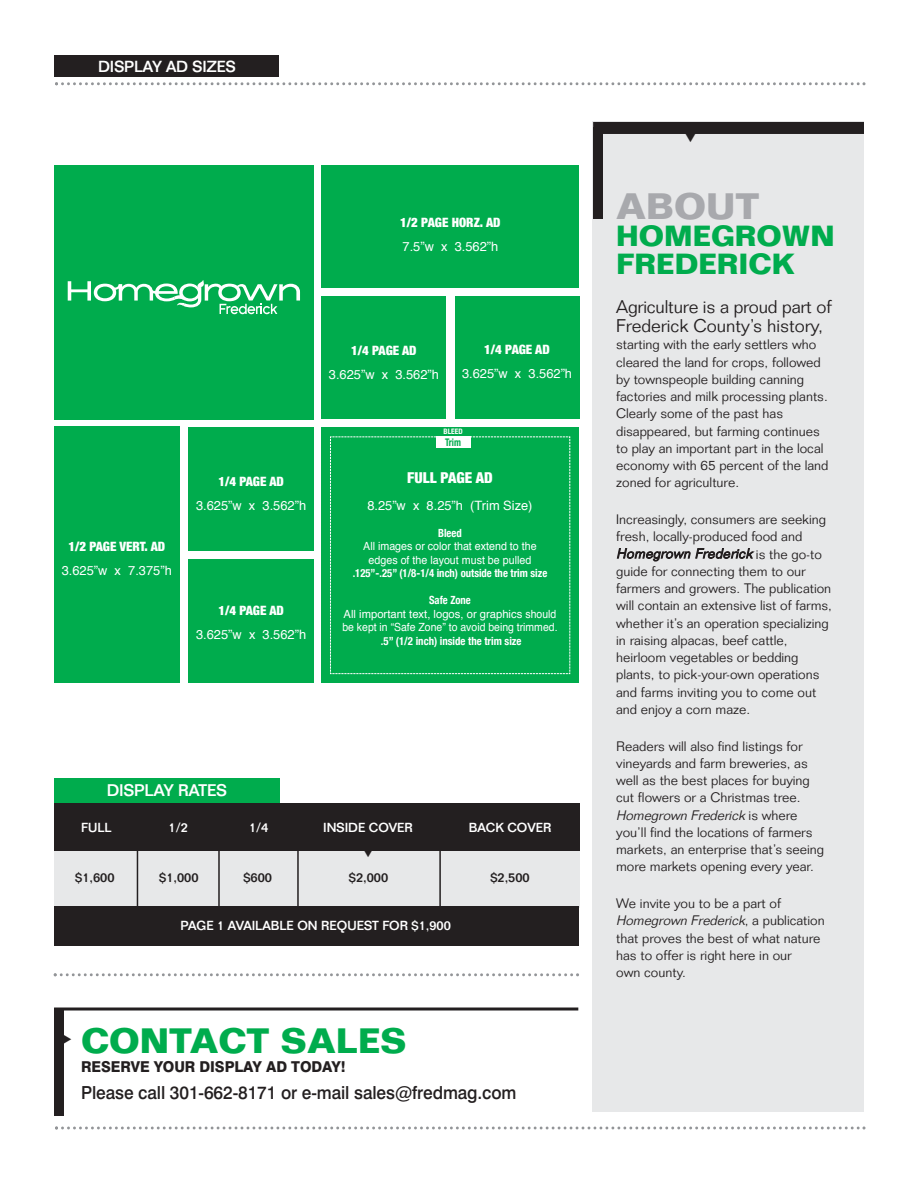
<style>
.page{position:relative;width:918px;height:1188px;background:#fff}
.page>*{position:absolute;margin:0;border:0;box-sizing:border-box;transform-origin:0 0}
.t1{font:700 36px "Folio";color:#a8a9ad}
.t2{font:700 34.5px "Folio";color:#00ac4d}
.t3{font:700 28.5px/27.2px "Folio";color:#00ac4d}
.t4{font:300 18px/19.5px "Folio";letter-spacing:-.005em;color:#231f20}
.t5{font:500 18px "Swiss 721 BT";letter-spacing:-.005em;color:#231f20;scale:.96 1}
.t6{font:500 16.5px "Folio";color:#fff}
.t7{font:500 15.75px "Folio";color:#fff}
.t8{font:800 15px "Swiss 721 BT";letter-spacing:-.005em;color:#231f20;scale:.96 1}
.t9{font:900 condensed 15px "Helvetica Neue";color:#fff}
.t10{font:300 13.5px/17.2px "Folio";color:#231f20}
.t11{font:12.9px "Helvetica";color:#fff}
.t12{font:900 condensed 12.9px "Helvetica Neue";color:#fff}
.t13{font:500 12.9px "Folio";color:#fff}
.t14{font:500 12.9px "Folio";color:#231f20}
.t15{font:11.25px/13.5px "Helvetica";color:#fff}
.t16{font:11.25px/13.5px "Helvetica";color:#fff;text-align:center;scale:.95 1}
.t17{font:700 condensed 11.25px "Helvetica Neue";color:#fff;scale:.95 1}
.t18{font:700 condensed 11.25px "Helvetica Neue";color:#fff;scale:.96 1}
.t19{font:700 condensed 10.5px "Helvetica Neue";color:#00ac4d;scale:.87 1}
.t20{font:700 condensed 7.5px "Helvetica Neue";color:#fff}
.s1{font-style:italic}
</style>
<div class="page">
<hr style="left:54px;top:1008px;width:524px;height:3px;background:#231f20">
<div style="left:54px;top:165px;width:260px;height:254px;background:#00ac4d"></div>
<div style="left:322px;top:165px;width:257px;height:123px;background:#00ac4d"></div>
<div style="left:322px;top:296px;width:124px;height:123px;background:#00ac4d"></div>
<div style="left:455px;top:296px;width:124px;height:123px;background:#00ac4d"></div>
<div style="left:54px;top:427px;width:126px;height:256px;background:#00ac4d"></div>
<div style="left:188px;top:559px;width:126px;height:124px;background:#00ac4d"></div>
<div style="left:188px;top:427px;width:126px;height:124px;background:#00ac4d"></div>
<svg style="left:55px;top:82px;width:811px;height:3px"></svg>
<div style="left:55px;top:56px;width:224px;height:21px;background:#231f20"></div>
<div style="left:592px;top:122px;width:272px;height:990px;background:#e7e8e9"></div>
<div style="left:593px;top:128px;width:10px;height:91px;background:#231f20"></div>
<div style="left:593px;top:122px;width:271px;height:12px;background:#231f20"></div>
<div style="left:54px;top:1009px;width:10px;height:107px;background:#231f20"></div>
<svg style="left:54px;top:973px;width:525px;height:3px"></svg>
<div style="left:54px;top:778px;width:226px;height:25px;background:#00ac4d"></div>
<div style="left:54px;top:810px;width:525px;height:98px;background:#e7e8e9"></div>
<div style="left:54px;top:803px;width:525px;height:47px;background:#231f20"></div>
<div style="left:54px;top:906px;width:524px;height:39px;background:#231f20"></div>
<hr style="left:137px;top:810px;width:1px;height:98px;background:#231f20">
<hr style="left:218px;top:810px;width:2px;height:98px;background:#231f20">
<hr style="left:297px;top:810px;width:2px;height:98px;background:#231f20">
<hr style="left:439px;top:810px;width:2px;height:98px;background:#231f20">
<svg style="left:55px;top:1126px;width:811px;height:4px"></svg>
<svg style="left:68px;top:280px;width:232px;height:34px"></svg>
<div style="left:321px;top:427px;width:258px;height:256px;background:#00ac4d"></div>
<svg style="left:330px;top:436px;width:241px;height:238px"></svg>
<div style="left:436px;top:437px;width:35px;height:11px;background:#fff"></div>
<p class="t7" style="left:98px;top:60px;width:139px">DISPLAY AD SIZES</p>
<p class="t12" style="left:400px;top:214px;width:102px">1/2 PAGE HORZ. AD</p>
<p class="t11" style="left:403px;top:241px;width:97px">7.5”w x 3.562”h</p>
<p class="t12" style="left:351px;top:342px;width:67px">1/4 PAGE AD</p>
<p class="t11" style="left:329px;top:369px;width:112px">3.625”w x 3.562”h</p>
<p class="t12" style="left:484px;top:342px;width:67px">1/4 PAGE AD</p>
<p class="t11" style="left:462px;top:368px;width:112px">3.625”w x 3.562”h</p>
<p class="t20" style="left:444px;top:427px;width:21px">Bleed</p>
<p class="t12" style="left:68px;top:539px;width:98px">1/2 PAGE VERT. AD</p>
<p class="t11" style="left:62px;top:566px;width:112px">3.625”w x 7.375”h</p>
<p class="t12" style="left:218px;top:474px;width:67px">1/4 PAGE AD</p>
<p class="t11" style="left:196px;top:500px;width:112px">3.625”w x 3.562”h</p>
<p class="t12" style="left:218px;top:603px;width:67px">1/4 PAGE AD</p>
<p class="t11" style="left:196px;top:630px;width:112px">3.625”w x 3.562”h</p>
<p class="t19" style="left:445px;top:436px;width:20px">Trim</p>
<p class="t9" style="left:407px;top:468px;width:87px">FULL PAGE AD</p>
<p class="t11" style="left:367px;top:500px;width:167px">8.25”w x 8.25”h (Trim Size)</p>
<p class="t17" style="left:438px;top:526px;width:26px">Bleed</p>
<p class="t16" style="left:363px;top:541px;width:184px">All images or color that extend to the edges of the layout must be pulled</p>
<p class="t17" style="left:353px;top:567px;width:206px">.125”-.25” (1/8-1/4 inch) outside the trim size</p>
<p class="t17" style="left:429px;top:594px;width:46px">Safe Zone</p>
<p class="t15" style="left:342px;top:608px;width:217px">All important text, logos, or graphics should be kept in “Safe Zone” to avoid being trimmed.</p>
<p class="t18" style="left:381px;top:634px;width:148px">.5” (1/2 inch) inside the trim size</p>
<p class="t6" style="left:107px;top:784px;width:122px">DISPLAY RATES</p>
<p class="t13" style="left:81px;top:822px;width:32px">FULL</p>
<p class="t13" style="left:169px;top:822px;width:21px">1/2</p>
<p class="t13" style="left:249px;top:822px;width:21px">1/4</p>
<p class="t13" style="left:323px;top:822px;width:91px">INSIDE COVER</p>
<p class="t13" style="left:469px;top:822px;width:84px">BACK COVER</p>
<p class="t14" style="left:75px;top:873px;width:41px">$1,600</p>
<p class="t14" style="left:159px;top:873px;width:41px">$1,000</p>
<p class="t14" style="left:243px;top:873px;width:30px">$600</p>
<p class="t14" style="left:349px;top:873px;width:41px">$2,000</p>
<p class="t14" style="left:490px;top:873px;width:41px">$2,500</p>
<p class="t13" style="left:181px;top:921px;width:272px">PAGE 1 AVAILABLE ON REQUEST FOR $1,900</p>
<h2 class="t2" style="left:81px;top:1028px;width:327px">CONTACT SALES</h2>
<p class="t8" style="left:81px;top:1062px;width:277px">RESERVE YOUR DISPLAY AD TODAY!</p>
<h3 class="t5" style="left:81px;top:1086px;width:455px">Please call 301-662-8171 or e-mail sales@fredmag.com</h3>
<h1 class="t1" style="left:616px;top:194px;width:145px">ABOUT</h1>
<h3 class="t3" style="left:616px;top:226px;width:220px">HOMEGROWN<br>FREDERICK</h3>
<h3 class="t4" style="left:616px;top:299px;width:217px">Agriculture is a proud part of<br>Frederick County’s history,</h3>
<p class="t10" style="left:616px;top:338px;width:214px">starting with the early settlers who cleared the land for crops, followed by townspeople building canning factories and milk processing plants.<br>Clearly some of the past has disappeared, but farming continues to play an important part in the local economy with 65 percent of the land zoned for agriculture.</p>
<p class="t10" style="left:616px;top:512px;width:217px">Increasingly, consumers are seeking fresh, locally-produced food and <span class="s1">Homegrown Frederick</span> i s t h e g o - to guide for connecting them to our farmers and growers. The publication will contain an extensive list of farms, whether it’s an operation specializing in raising alpacas, beef cattle, heirloom vegetables or bedding plants, to pick-your-own operations and farms inviting you to come out and enjoy a corn maze.</p>
<p class="t10" style="left:616px;top:739px;width:209px">Readers will also find listings for vineyards and farm breweries, as well as the best places for buying cut flowers or a Christmas tree.<br><span class="s1">Homegrown Frederick</span> i s w h e re you’ll find the locations of farmers markets, an enterprise that’s seeing more markets opening every year.</p>
<p class="t10" style="left:616px;top:896px;width:210px">We invite you to be a part of<br><span class="s1">Homegrown Frederick</span>, a p u b l i c a t i o n that proves the best of what nature has to offer is right here in our<br>own county.</p>
</div>
